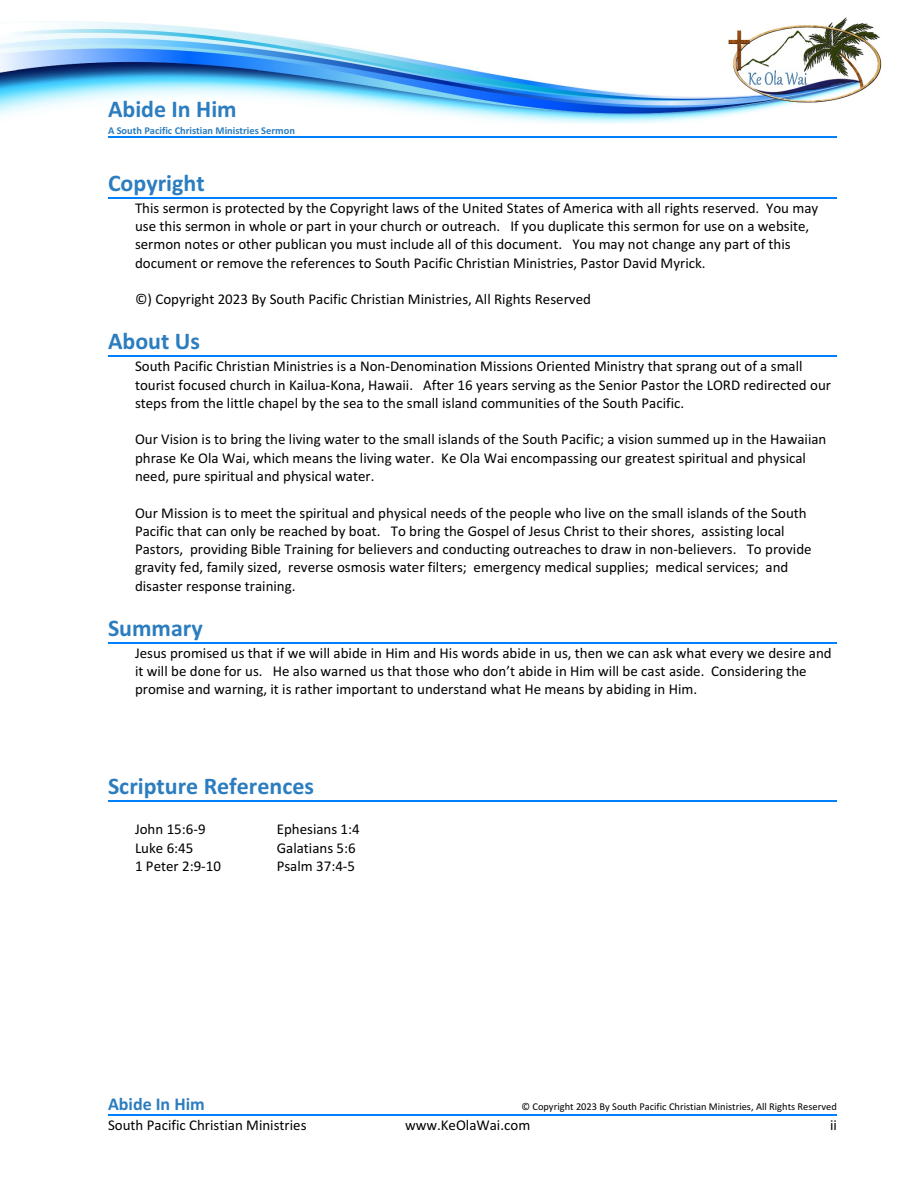
<style>
.page{position:relative;width:918px;height:1188px;background:#fff}
.page>*{position:absolute;margin:0;border:0;box-sizing:border-box;transform-origin:0 0}
.t1{font:700 24px "Calibri";color:#2b7dbf}
.t2{font:700 18px "Calibri";color:#2b7dbf}
.t3{font:15px/18.3px "Calibri";color:#000}
.t4{font:10.5px "Calibri";color:#000}
.t5{font:700 10.5px "Calibri";color:#2b7dbf}
</style>
<div class="page">
<img style="left:0;top:17px;width:882px;height:106px">
<hr style="left:108px;top:136px;width:729px;height:2px;background:#0080ff">
<hr style="left:108px;top:197px;width:729px;height:2px;background:#0080ff">
<hr style="left:108px;top:356px;width:729px;height:1px;background:#0080ff">
<hr style="left:108px;top:642px;width:729px;height:1px;background:#0080ff">
<hr style="left:108px;top:800px;width:729px;height:2px;background:#0080ff">
<hr style="left:108px;top:1114px;width:729px;height:2px;background:#0080ff">
<h1 class="t1" style="left:108px;top:99px;width:130px">Abide In Him</h1>
<p class="t5" style="left:108px;top:126px;width:188px">A South Pacific Christian Ministries Sermon</p>
<h1 class="t1" style="left:108px;top:173px;width:98px">Copyright</h1>
<p class="t3" style="left:135px;top:200px;width:685px">This sermon is protected by the Copyright laws of the United States of America with all rights reserved. You may use this sermon in whole or part in your church or outreach. If you duplicate this sermon for use on a website, sermon notes or other publican you must include all of this document. You may not change any part of this document or remove the references to South Pacific Christian Ministries, Pastor David Myrick.</p>
<p class="t3" style="left:135px;top:291px;width:457px">©) Copyright 2023 By South Pacific Christian Ministries, All Rights Reserved</p>
<h1 class="t1" style="left:108px;top:331px;width:94px">About Us</h1>
<p class="t3" style="left:135px;top:358px;width:698px">South Pacific Christian Ministries is a Non-Denomination Missions Oriented Ministry that sprang out of a small tourist focused church in Kailua-Kona, Hawaii. After 16 years serving as the Senior Pastor the LORD redirected our steps from the little chapel by the sea to the small island communities of the South Pacific.</p>
<p class="t3" style="left:135px;top:432px;width:693px">Our Vision is to bring the living water to the small islands of the South Pacific; a vision summed up in the Hawaiian phrase Ke Ola Wai, which means the living water. Ke Ola Wai encompassing our greatest spiritual and physical need, pure spiritual and physical water.</p>
<p class="t3" style="left:135px;top:505px;width:678px">Our Mission is to meet the spiritual and physical needs of the people who live on the small islands of the South Pacific that can only be reached by boat. To bring the Gospel of Jesus Christ to their shores, assisting local Pastors, providing Bible Training for believers and conducting outreaches to draw in non-believers. To provide gravity fed, family sized, reverse osmosis water filters; emergency medical supplies; medical services; and disaster response training.</p>
<h1 class="t1" style="left:108px;top:618px;width:96px">Summary</h1>
<p class="t3" style="left:135px;top:645px;width:698px">Jesus promised us that if we will abide in Him and His words abide in us, then we can ask what every we desire and it will be done for us. He also warned us that those who don’t abide in Him will be cast aside. Considering the promise and warning, it is rather important to understand what He means by abiding in Him.</p>
<h1 class="t1" style="left:108px;top:776px;width:208px">Scripture References</h1>
<p class="t3" style="left:135px;top:821px;width:88px">John 15:6-9<br>Luke 6:45<br>1 Peter 2:9-10</p>
<p class="t3" style="left:277px;top:821px;width:85px">Ephesians 1:4<br>Galatians 5:6<br>Psalm 37:4-5</p>
<p class="t2" style="left:108px;top:1096px;width:98px">Abide In Him</p>
<p class="t4" style="left:521px;top:1102px;width:317px">© Copyright 2023 By South Pacific Christian Ministries, All Rights Reserved</p>
<p class="t3" style="left:108px;top:1117px;width:200px">South Pacific Christian Ministries</p>
<p class="t3" style="left:405px;top:1117px;width:127px">www.KeOlaWai.com</p>
<p class="t3" style="left:830px;top:1117px;width:8px">ii</p>
</div>
